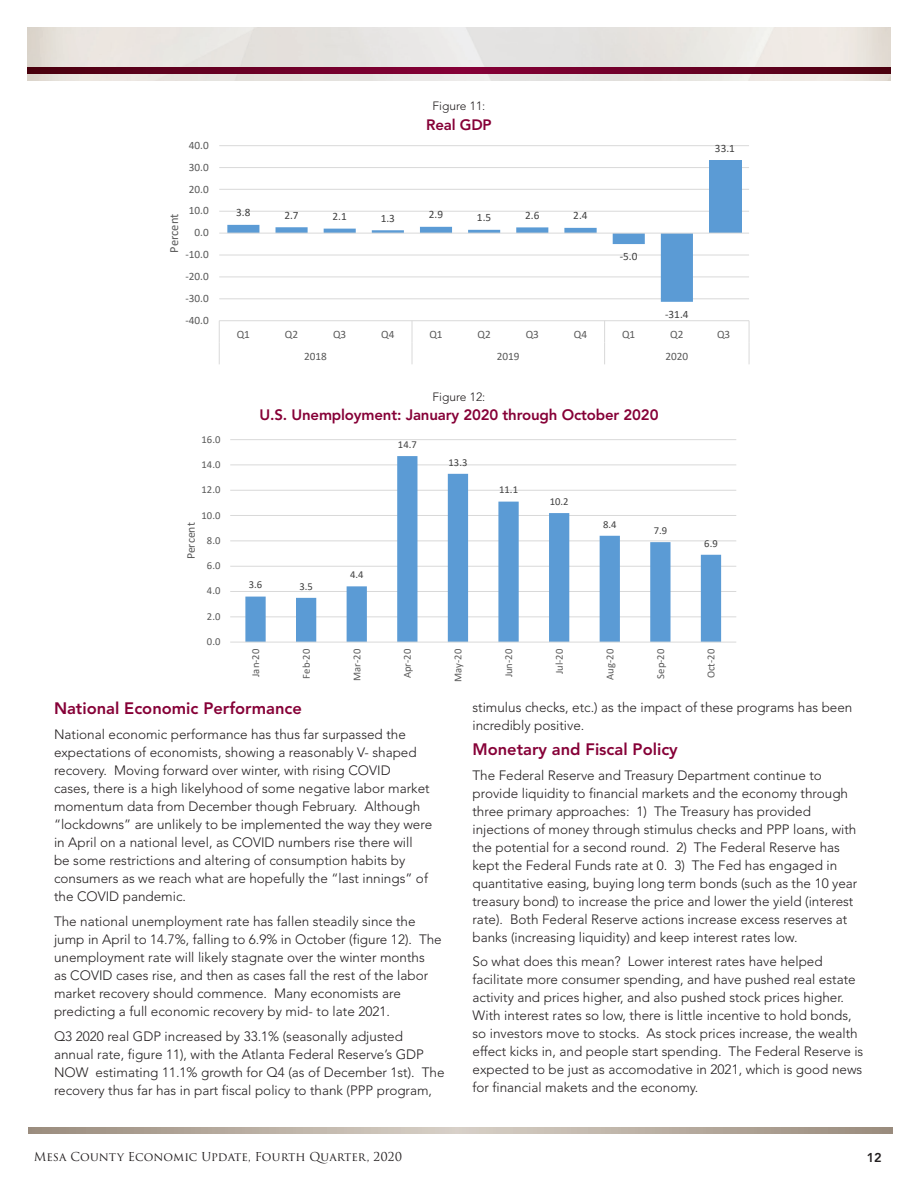
<style>
.page{position:relative;width:918px;height:1188px;background:#fff}
.page>*{position:absolute;margin:0;border:0;box-sizing:border-box;transform-origin:0 0}
.t1{font:800 16.5px "Avenir";color:#860037}
.t2{font:800 15px "Avenir";letter-spacing:-.01em;color:#860037}
.t3{font:300 13.5px/18px "Avenir";color:#231f20}
.t4{font:800 12.75px "Avenir";color:#231f20}
.t5{font:12.45px "Calibri";color:#595959}
.t6{font:12px "Trajan Pro 3";color:#231f20}
.t7{font:300 12px "Avenir";color:#231f20}
.t8{font:11.7px "Calibri";color:#595959}
.t9{font:11.25px "Calibri";color:#595959}
.t10{font:11.25px "Calibri";color:#404040}
.t11{font:10.65px "Calibri";color:#595959}
.t12{font:10.65px "Calibri";color:#404040}
</style>
<div class="page">
<img style="left:27px;top:27px;width:864px;height:54px">
<svg style="left:27px;top:68px;width:864px;height:6px"></svg>
<svg style="left:28px;top:1128px;width:864px;height:6px"></svg>
<hr style="left:219px;top:320px;width:530px;height:1px;background:#d9d9d9">
<hr style="left:219px;top:298px;width:530px;height:1px;background:#d9d9d9">
<hr style="left:219px;top:276px;width:530px;height:1px;background:#d9d9d9">
<hr style="left:219px;top:255px;width:530px;height:1px;background:#d9d9d9">
<hr style="left:219px;top:211px;width:530px;height:1px;background:#d9d9d9">
<hr style="left:219px;top:189px;width:530px;height:1px;background:#d9d9d9">
<hr style="left:219px;top:167px;width:530px;height:1px;background:#d9d9d9">
<hr style="left:219px;top:145px;width:530px;height:1px;background:#d9d9d9">
<div style="left:709px;top:161px;width:32px;height:72px;background:#5b9bd5"></div>
<svg style="left:227px;top:225px;width:466px;height:77px"></svg>
<hr style="left:219px;top:233px;width:530px;height:1px;background:#d9d9d9">
<svg style="left:219px;top:321px;width:1px;height:43px"></svg>
<svg style="left:412px;top:321px;width:1px;height:43px"></svg>
<svg style="left:604px;top:321px;width:1px;height:43px"></svg>
<svg style="left:749px;top:321px;width:1px;height:43px"></svg>
<hr style="left:230px;top:616px;width:506px;height:1px;background:#d9d9d9">
<hr style="left:230px;top:591px;width:506px;height:1px;background:#d9d9d9">
<hr style="left:230px;top:566px;width:506px;height:1px;background:#d9d9d9">
<hr style="left:230px;top:540px;width:506px;height:1px;background:#d9d9d9">
<hr style="left:230px;top:515px;width:506px;height:1px;background:#d9d9d9">
<hr style="left:230px;top:490px;width:506px;height:1px;background:#d9d9d9">
<hr style="left:230px;top:464px;width:506px;height:1px;background:#d9d9d9">
<hr style="left:230px;top:439px;width:506px;height:1px;background:#d9d9d9">
<svg style="left:245px;top:456px;width:476px;height:186px"></svg>
<hr style="left:230px;top:642px;width:506px;height:1px;background:#d9d9d9">
<p class="t9" style="left:189px;top:137px;width:21px">40.0</p>
<p class="t9" style="left:189px;top:159px;width:21px">30.0</p>
<p class="t9" style="left:189px;top:181px;width:21px">20.0</p>
<p class="t9" style="left:189px;top:203px;width:21px">10.0</p>
<p class="t5" style="left:166px;top:253px;width:41px;rotate:-90deg">Percent</p>
<p class="t9" style="left:195px;top:225px;width:16px">0.0</p>
<p class="t9" style="left:185px;top:247px;width:25px">-10.0</p>
<p class="t9" style="left:185px;top:269px;width:25px">-20.0</p>
<p class="t9" style="left:185px;top:290px;width:25px">-30.0</p>
<p class="t9" style="left:185px;top:312px;width:25px">-40.0</p>
<p class="t11" style="left:202px;top:432px;width:20px">16.0</p>
<p class="t11" style="left:202px;top:457px;width:20px">14.0</p>
<p class="t11" style="left:202px;top:482px;width:20px">12.0</p>
<p class="t11" style="left:202px;top:508px;width:20px">10.0</p>
<p class="t8" style="left:183px;top:559px;width:38px;rotate:-90deg">Percent</p>
<p class="t11" style="left:207px;top:533px;width:15px">8.0</p>
<p class="t11" style="left:207px;top:558px;width:15px">6.0</p>
<p class="t11" style="left:207px;top:584px;width:15px">4.0</p>
<p class="t11" style="left:207px;top:609px;width:15px">2.0</p>
<p class="t11" style="left:207px;top:634px;width:15px">0.0</p>
<p class="t7" style="left:433px;top:99px;width:54px">Figure 11:</p>
<p class="t2" style="left:426px;top:116px;width:67px">Real GDP</p>
<p class="t10" style="left:236px;top:205px;width:16px">3.8</p>
<p class="t10" style="left:284px;top:207px;width:16px">2.7</p>
<p class="t10" style="left:333px;top:208px;width:16px">2.1</p>
<p class="t10" style="left:381px;top:210px;width:16px">1.3</p>
<p class="t10" style="left:429px;top:207px;width:16px">2.9</p>
<p class="t10" style="left:477px;top:210px;width:16px">1.5</p>
<p class="t10" style="left:525px;top:207px;width:16px">2.6</p>
<p class="t10" style="left:573px;top:208px;width:16px">2.4</p>
<p class="t10" style="left:715px;top:140px;width:21px">33.1</p>
<p class="t10" style="left:620px;top:249px;width:19px">-5.0</p>
<p class="t10" style="left:665px;top:307px;width:25px">-31.4</p>
<p class="t9" style="left:237px;top:327px;width:15px">Q1</p>
<p class="t9" style="left:285px;top:327px;width:15px">Q2</p>
<p class="t9" style="left:333px;top:327px;width:15px">Q3</p>
<p class="t9" style="left:381px;top:327px;width:15px">Q4</p>
<p class="t9" style="left:429px;top:327px;width:15px">Q1</p>
<p class="t9" style="left:478px;top:327px;width:15px">Q2</p>
<p class="t9" style="left:526px;top:327px;width:15px">Q3</p>
<p class="t9" style="left:574px;top:327px;width:15px">Q4</p>
<p class="t9" style="left:622px;top:327px;width:15px">Q1</p>
<p class="t9" style="left:670px;top:327px;width:15px">Q2</p>
<p class="t9" style="left:717px;top:327px;width:15px">Q3</p>
<p class="t9" style="left:304px;top:349px;width:24px">2018</p>
<p class="t9" style="left:497px;top:349px;width:24px">2019</p>
<p class="t9" style="left:665px;top:349px;width:24px">2020</p>
<p class="t7" style="left:433px;top:389px;width:54px">Figure 12:</p>
<p class="t2" style="left:259px;top:406px;width:401px">U.S. Unemployment: January 2020 through October 2020</p>
<p class="t12" style="left:249px;top:577px;width:15px">3.6</p>
<p class="t12" style="left:299px;top:579px;width:15px">3.5</p>
<p class="t12" style="left:350px;top:567px;width:15px">4.4</p>
<p class="t12" style="left:398px;top:437px;width:20px">14.7</p>
<p class="t12" style="left:449px;top:455px;width:20px">13.3</p>
<p class="t12" style="left:499px;top:482px;width:20px">11.1</p>
<p class="t12" style="left:550px;top:494px;width:20px">10.2</p>
<p class="t12" style="left:603px;top:517px;width:15px">8.4</p>
<p class="t12" style="left:654px;top:523px;width:15px">7.9</p>
<p class="t12" style="left:704px;top:536px;width:15px">6.9</p>
<p class="t11" style="left:248px;top:677px;width:30px;rotate:-90deg">Jan-20</p>
<p class="t11" style="left:299px;top:679px;width:31px;rotate:-90deg">Feb-20</p>
<p class="t11" style="left:349px;top:681px;width:33px;rotate:-90deg">Mar-20</p>
<p class="t11" style="left:400px;top:678px;width:31px;rotate:-90deg">Apr-20</p>
<p class="t11" style="left:451px;top:682px;width:35px;rotate:-90deg">May-20</p>
<p class="t11" style="left:501px;top:677px;width:30px;rotate:-90deg">Jun-20</p>
<p class="t11" style="left:552px;top:674px;width:27px;rotate:-90deg">Jul-20</p>
<p class="t11" style="left:602px;top:680px;width:32px;rotate:-90deg">Aug-20</p>
<p class="t11" style="left:653px;top:679px;width:31px;rotate:-90deg">Sep-20</p>
<p class="t11" style="left:704px;top:678px;width:31px;rotate:-90deg">Oct-20</p>
<p class="t1" style="left:54px;top:699px;width:250px">National Economic Performance</p>
<p class="t3" style="left:54px;top:726px;width:380px">National economic performance has thus far surpassed the expectations of economists, showing a reasonably V- shaped recovery. Moving forward over winter, with rising COVID<br>cases, there is a high likelyhood of some negative labor market momentum data from December though February. Although “lockdowns” are unlikely to be implemented the way they were in April on a national level, as COVID numbers rise there will<br>be some restrictions and altering of consumption habits by consumers as we reach what are hopefully the “last innings” of the COVID pandemic.</p>
<p class="t3" style="left:54px;top:912px;width:389px">The national unemployment rate has fallen steadily since the jump in April to 14.7%, falling to 6.9% in October (figure 12). The unemployment rate will likely stagnate over the winter months<br>as COVID cases rise, and then as cases fall the rest of the labor market recovery should commence. Many economists are predicting a full economic recovery by mid- to late 2021.</p>
<p class="t3" style="left:54px;top:1027px;width:392px">Q3 2020 real GDP increased by 33.1% (seasonally adjusted annual rate, figure 11), with the Atlanta Federal Reserve’s GDP NOW estimating 11.1% growth for Q4 (as of December 1st). The recovery thus far has in part fiscal policy to thank (PPP program,</p>
<p class="t3" style="left:472px;top:699px;width:381px">stimulus checks, etc.) as the impact of these programs has been incredibly positive.</p>
<p class="t1" style="left:472px;top:739px;width:207px">Monetary and Fiscal Policy</p>
<p class="t3" style="left:472px;top:766px;width:386px">The Federal Reserve and Treasury Department continue to provide liquidity to financial markets and the economy through three primary approaches: 1) The Treasury has provided injections of money through stimulus checks and PPP loans, with the potential for a second round. 2) The Federal Reserve has kept the Federal Funds rate at 0. 3) The Fed has engaged in quantitative easing, buying long term bonds (such as the 10 year treasury bond) to increase the price and lower the yield (interest rate). Both Federal Reserve actions increase excess reserves at banks (increasing liquidity) and keep interest rates low.</p>
<p class="t3" style="left:472px;top:953px;width:392px">So what does this mean? Lower interest rates have helped facilitate more consumer spending, and have pushed real estate activity and prices higher, and also pushed stock prices higher.<br>With interest rates so low, there is little incentive to hold bonds, so investors move to stocks. As stock prices increase, the wealth effect kicks in, and people start spending. The Federal Reserve is expected to be just as accomodative in 2021, which is good news for financial makets and the economy.</p>
<p class="t6" style="left:34px;top:1148px;width:370px">Mesa County Economic Update, Fourth Quarter, 2020</p>
<p class="t4" style="left:867px;top:1150px;width:17px">12</p>
</div>
